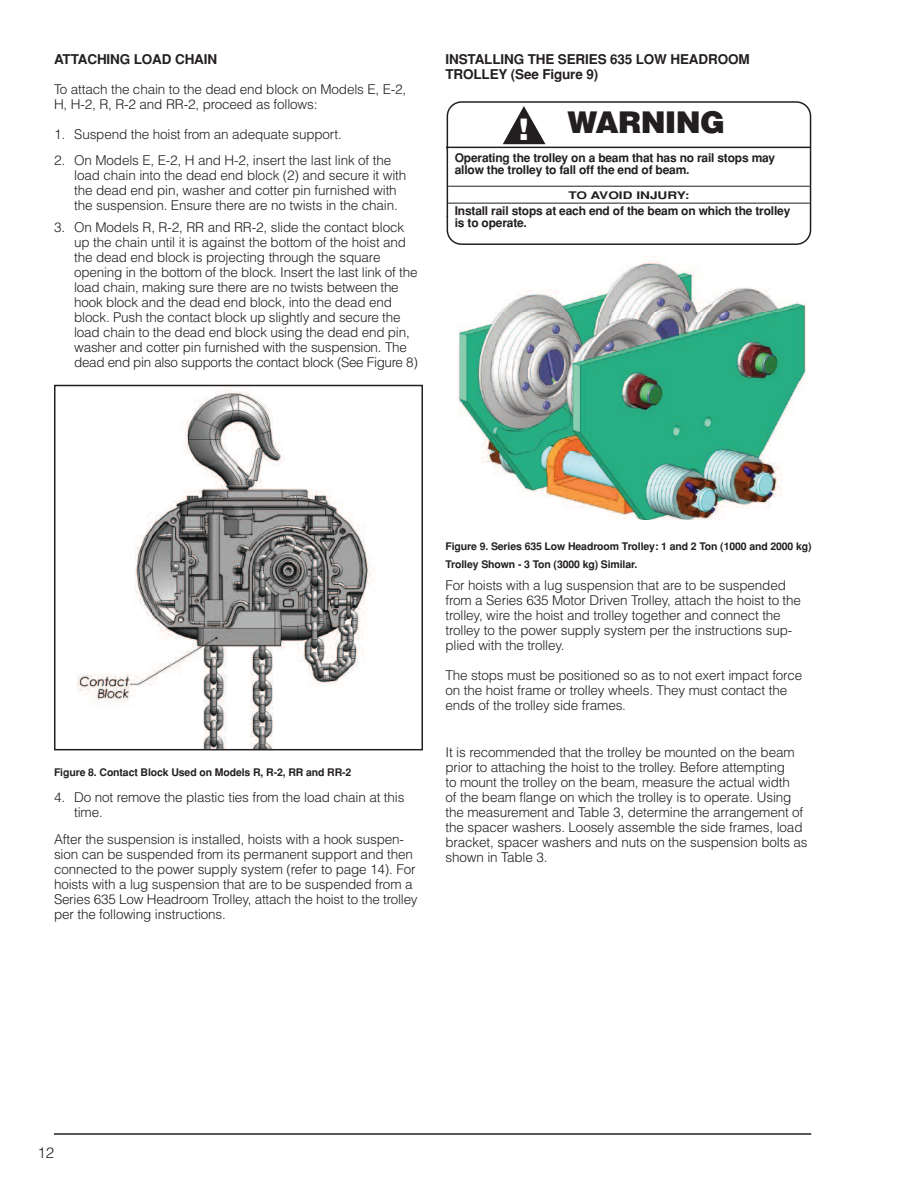
<style>
.page{position:relative;width:918px;height:1188px;background:#fff}
.page>*{position:absolute;margin:0;border:0;box-sizing:border-box;transform-origin:0 0}
.t1{font:900 30px "Helvetica";letter-spacing:-.025em;color:#231f20}
.t2{font:900 30px "Helvetica Neue";color:#fff}
.t3{font:300 15px "Helvetica";color:#231f20}
.t4{font:300 13.5px/15px "Helvetica";letter-spacing:-.01em;color:#231f20}
.t5{font:700 13.5px/15px "Helvetica";letter-spacing:-.01em;color:#231f20}
.t6{font:700 12px/12px "Helvetica";letter-spacing:-.015em;color:#231f20}
.t7{font:700 10.5px/18px "Helvetica";letter-spacing:-.01em;color:#231f20}
.t8{font:700 10.5px "Helvetica";letter-spacing:-.01em;color:#231f20;scale:1.3 1}
</style>
<div class="page">
<img style="left:458px;top:262px;width:348px;height:258px">
<svg style="left:447px;top:101px;width:364px;height:144px"></svg>
<hr style="left:448px;top:186px;width:362px;height:1px;background:#231f20">
<hr style="left:448px;top:203px;width:362px;height:1px;background:#231f20">
<svg style="left:503px;top:106px;width:43px;height:38px"></svg>
<img style="left:77px;top:388px;width:297px;height:359px">
<div style="left:54px;top:385px;width:369px;height:365px;border:2px solid #231f20"></div>
<hr style="left:446px;top:147px;width:365px;height:1px;background:#231f20">
<hr style="left:54px;top:1133px;width:757px;height:2px;background:#231f20">
<p class="t5" style="left:54px;top:52px;width:165px">ATTACHING LOAD CHAIN</p>
<p class="t4" style="left:54px;top:82px;width:354px">To attach the chain to the dead end block on Models E, E-2,<br>H, H-2, R, R-2 and RR-2, proceed as follows:</p>
<p class="t4" style="left:54px;top:127px;width:289px">1. Suspend the hoist from an adequate support.</p>
<p class="t4" style="left:74px;top:153px;width:334px;text-indent:-20px">2. On Models E, E-2, H and H-2, insert the last link of the load chain into the dead end block (2) and secure it with the dead end pin, washer and cotter pin furnished with the suspension. Ensure there are no twists in the chain.</p>
<p class="t4" style="left:74px;top:220px;width:345px;text-indent:-20px">3. On Models R, R-2, RR and RR-2, slide the contact block up the chain until it is against the bottom of the hoist and the dead end block is projecting through the square opening in the bottom of the block. Insert the last link of the load chain, making sure there are no twists between the hook block and the dead end block, into the dead end block. Push the contact block up slightly and secure the load chain to the dead end block using the dead end pin, washer and cotter pin furnished with the suspension. The dead end pin also supports the contact block (See Figure 8)</p>
<p class="t5" style="left:446px;top:52px;width:306px">INSTALLING THE SERIES 635 LOW HEADROOM<br>TROLLEY (See Figure 9)</p>
<h1 class="t2" style="left:519px;top:118px;width:11px">!</h1>
<h1 class="t1" style="left:567px;top:105px;width:159px">WARNING</h1>
<p class="t6" style="left:455px;top:152px;width:322px">Operating the trolley on a beam that has no rail stops may allow the trolley to fall off the end of beam.</p>
<p class="t8" style="left:568px;top:189px;width:95px">TO AVOID INJURY:</p>
<p class="t6" style="left:455px;top:205px;width:337px">Install rail stops at each end of the beam on which the trolley is to operate.</p>
<p class="t4" style="left:446px;top:205px;width:5px">.</p>
<p class="t7" style="left:54px;top:764px;width:299px">Figure 8. Contact Block Used on Models R, R-2, RR and RR-2</p>
<p class="t4" style="left:74px;top:790px;width:332px;text-indent:-20px">4. Do not remove the plastic ties from the load chain at this time.</p>
<p class="t4" style="left:54px;top:831px;width:365px">After the suspension is installed, hoists with a hook suspen&shy;sion can be suspended from its permanent support and then connected to the power supply system (refer to page 14). For hoists with a lug suspension that are to be suspended from a Series 635 Low Headroom Trolley, attach the hoist to the trolley per the following instructions.</p>
<p class="t7" style="left:446px;top:537px;width:368px">Figure 9. Series 635 Low Headroom Trolley: 1 and 2 Ton (1000 and 2000 kg)<br>Trolley Shown - 3 Ton (3000 kg) Similar.</p>
<p class="t4" style="left:446px;top:578px;width:357px">For hoists with a lug suspension that are to be suspended from a Series 635 Motor Driven Trolley, attach the hoist to the trolley, wire the hoist and trolley together and connect the trolley to the power supply system per the instructions sup&shy;plied with the trolley.</p>
<p class="t4" style="left:446px;top:668px;width:358px">The stops must be positioned so as to not exert impact force on the hoist frame or trolley wheels. They must contact the ends of the trolley side frames.</p>
<p class="t4" style="left:446px;top:745px;width:364px">It is recommended that the trolley be mounted on the beam prior to attaching the hoist to the trolley. Before attempting<br>to mount the trolley on the beam, measure the actual width<br>of the beam flange on which the trolley is to operate. Using the measurement and Table 3, determine the arrangement of the spacer washers. Loosely assemble the side frames, load bracket, spacer washers and nuts on the suspension bolts as shown in Table 3.</p>
<p class="t3" style="left:37px;top:1144px;width:18px">12</p>
</div>
